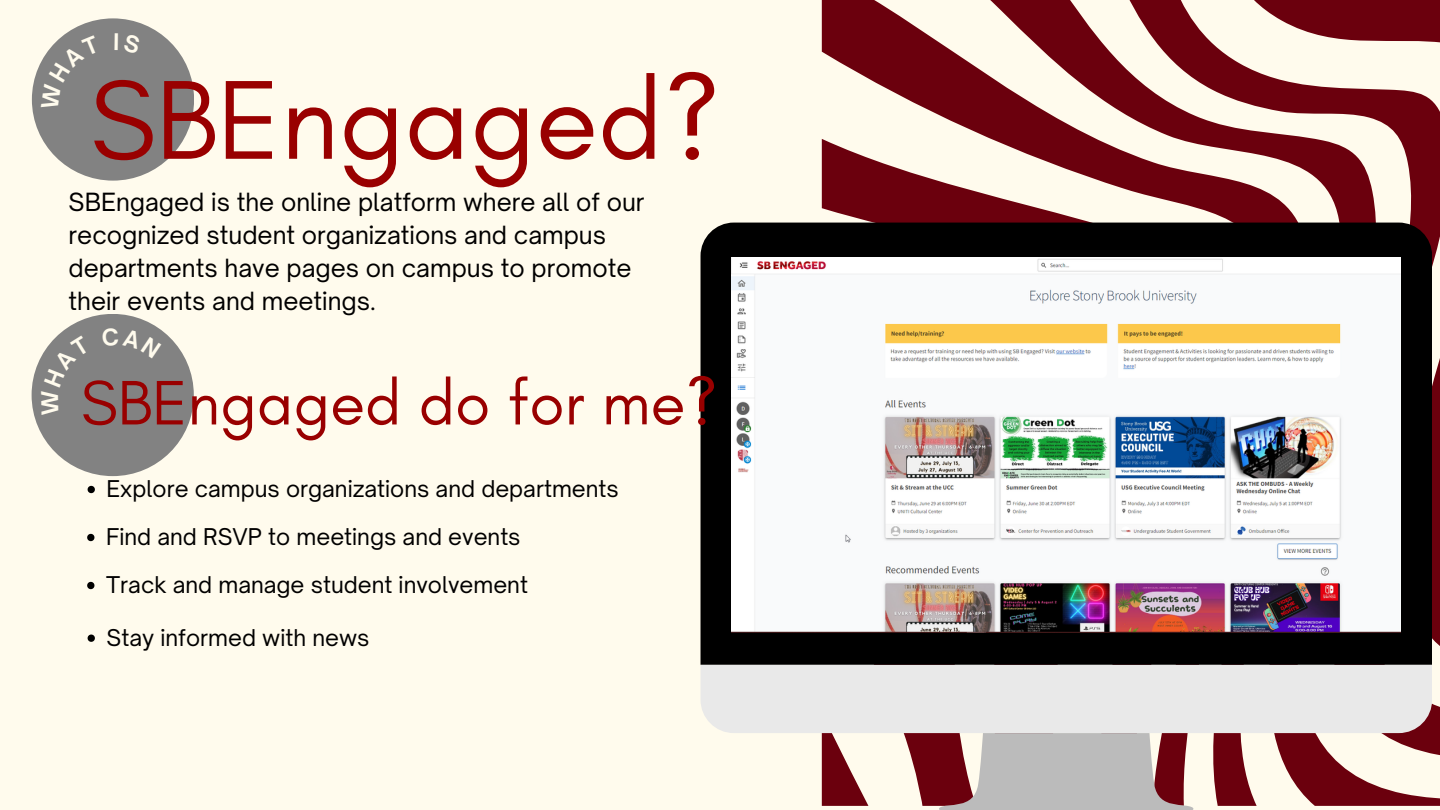
<style>
.page{position:relative;width:1440px;height:810px;background:#fffbed}
.page>*{position:absolute;margin:0;border:0;box-sizing:border-box;transform-origin:0 0}
.t1{font:114.3px "Glacial Indifference";color:#900}
.t2{font:64px "Glacial Indifference";color:#900}
.t3{font:24px/33px "Open Sauce One";color:#000}
.t4{font:22.1px "Open Sauce One";color:#000}
</style>
<div class="page">
<svg style="left:822px;top:0;width:618px;height:806px"></svg>
<div style="left:32px;top:18px;width:162px;height:163px;background:#828282;border-radius:50%"></div>
<div style="left:701px;top:223px;width:731px;height:442px;background:#000"></div>
<div style="left:701px;top:665px;width:731px;height:68px;background:#e9e9e9"></div>
<svg style="left:939px;top:733px;width:255px;height:77px;background:#b29c9d"></svg>
<img style="left:731px;top:257px;width:669px;height:376px">
<svg style="left:88px;top:486px;width:7px;height:7px"></svg>
<svg style="left:88px;top:635px;width:7px;height:7px"></svg>
<svg style="left:87px;top:534px;width:7px;height:7px"></svg>
<svg style="left:87px;top:582px;width:7px;height:7px"></svg>
<div style="left:32px;top:314px;width:162px;height:162px;background:#828282;border-radius:50%"></div>
<svg style="left:41px;top:36px;width:22px;height:26px"></svg>
<svg style="left:41px;top:336px;width:16px;height:21px"></svg>
<p class="t1" style="left:90px;top:50px;width:632px">SBEngaged?</p>
<p class="t3" style="left:69px;top:185px;width:578px">SBEngaged is the online platform where all of our recognized student organizations and campus departments have pages on campus to promote their events and meetings.</p>
<p class="t2" style="left:81px;top:364px;width:638px">SBEngaged do for me?</p>
<p class="t4" style="left:107px;top:475px;width:514px">Explore campus organizations and departments</p>
<p class="t4" style="left:106px;top:523px;width:416px">Find and RSVP to meetings and events</p>
<p class="t4" style="left:106px;top:571px;width:423px">Track and manage student involvement</p>
<p class="t4" style="left:107px;top:624px;width:264px">Stay informed with news</p>
</div>
